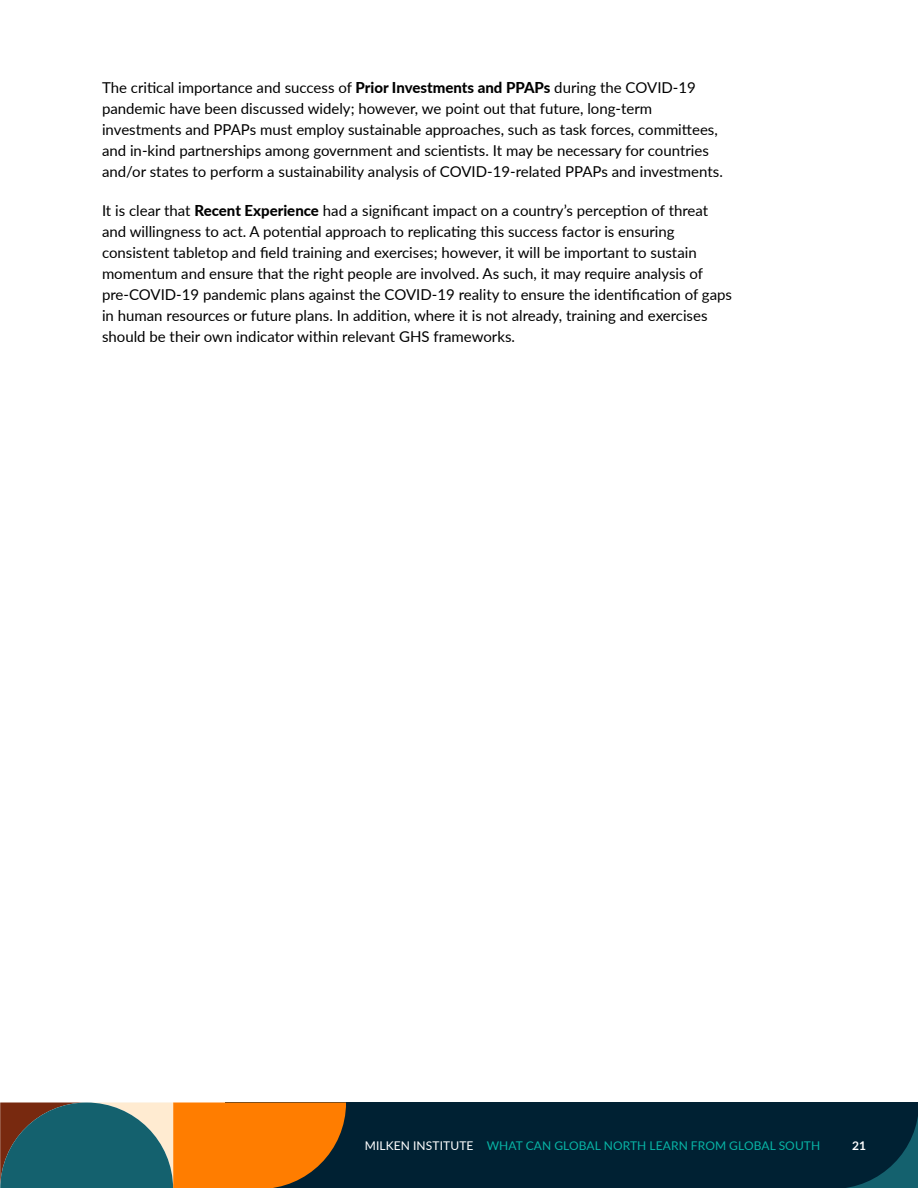
<style>
.page{position:relative;width:918px;height:1188px;background:#fff}
.page>*{position:absolute;margin:0;border:0;box-sizing:border-box;transform-origin:0 0}
.t1{font:15px/21px "Lato";color:#000}
.t2{font:12px "Lato";letter-spacing:.01em;color:#08b5a6}
.t3{font:700 12px "Lato";color:#fff}
.s1{font-weight:800}
.s2{color:#fff}
</style>
<div class="page">
<div style="left:225px;top:1102px;width:693px;height:86px;background:#002133"></div>
<svg style="left:0;top:1102px;width:346px;height:86px;background:#8e6f3b"></svg>
<svg style="left:847px;top:1117px;width:71px;height:71px"></svg>
<p class="t1" style="left:102px;top:76px;width:622px">The critical importance and success of <span class="s1">Prior Investments and PPAPs</span> during the COVID-19 pandemic have been discussed widely; however, we point out that future, long-term investments and PPAPs must employ sustainable approaches, such as task forces, committees, and in-kind partnerships among government and scientists. It may be necessary for countries and/or states to perform a sustainability analysis of COVID-19-related PPAPs and investments.</p>
<p class="t1" style="left:102px;top:199px;width:632px">It is clear that <span class="s1">Recent Experience</span> had a significant impact on a country’s perception of threat and willingness to act. A potential approach to replicating this success factor is ensuring consistent tabletop and field training and exercises; however, it will be important to sustain momentum and ensure that the right people are involved. As such, it may require analysis of pre-COVID-19 pandemic plans against the COVID-19 reality to ensure the identification of gaps in human resources or future plans. In addition, where it is not already, training and exercises should be their own indicator within relevant GHS frameworks.</p>
<p class="t2" style="left:365px;top:1137px;width:457px"><span class="s2">MILKEN INSTITUTE</span> WHAT CAN GLOBAL NORTH LEARN FROM GLOBAL SOUTH</p>
<p class="t3" style="left:852px;top:1136px;width:16px">21</p>
</div>
